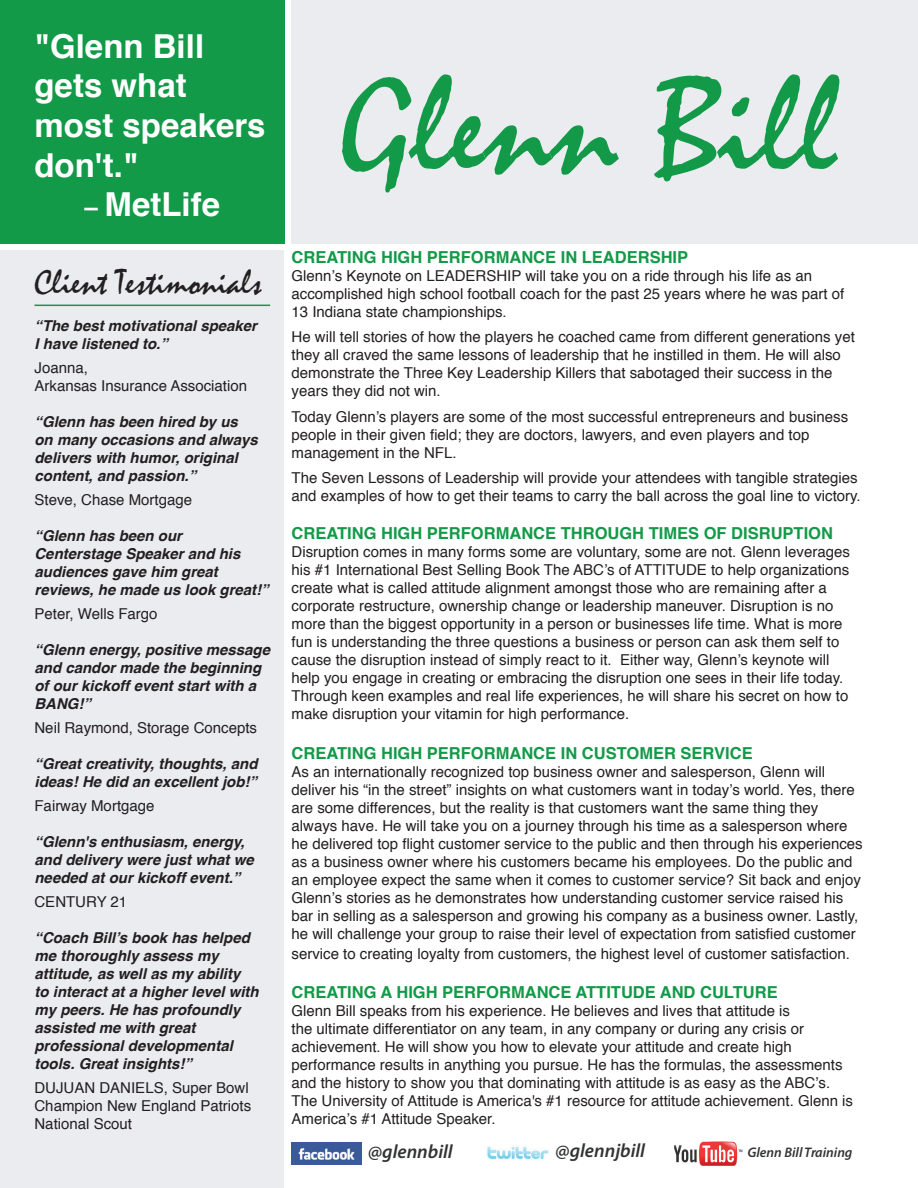
<style>
.page{position:relative;width:918px;height:1188px;background:#fff}
.page>*{position:absolute;margin:0;border:0;box-sizing:border-box;transform-origin:0 0}
.t1{font:142.65px "Mistral";color:#129a48}
.t2{font:36px "Mistral";color:#231f20}
.t3{font:700 33px/39.6px "Helvetica";color:#fff}
.t4{font:italic 600 19.2px "Myriad Pro";color:#323333}
.t5{font:700 16.5px "Helvetica";color:#129a48}
.t6{font:15px/18px "Helvetica";color:#231f20}
.t7{font:italic 700 15px/18px "Helvetica";color:#231f20}
.t8{font:italic 600 13.95px "Myriad Pro";color:#323333}
.s1{font-size:24px}
</style>
<div class="page">
<div style="left:292px;top:0;width:626px;height:243px;background:#ebecf0"></div>
<div style="left:0;top:251px;width:284px;height:937px;background:#ebecf0"></div>
<div style="left:0;top:0;width:284px;height:243px;background:#129a48"></div>
<hr style="left:34px;top:305px;width:236px;height:1px;background:#129a48">
<img style="left:292px;top:1142px;width:69px;height:23px">
<img style="left:674px;top:1141px;width:69px;height:25px">
<img style="left:487px;top:1146px;width:62px;height:13px">
<p class="t3" style="left:34px;top:27px;width:233px">"Glenn Bill gets what most speakers don't."</p>
<p class="t3" style="left:85px;top:185px;width:137px"><span class="s1">–</span> MetLife</p>
<p class="t2" style="left:34px;top:262px;width:229px">Client Testimonials</p>
<p class="t7" style="left:34px;top:317px;width:224px">“The best motivational speaker</p>
<p class="t7" style="left:34px;top:335px;width:135px">I have listened to.”</p>
<p class="t6" style="left:34px;top:360px;width:55px">Joanna,</p>
<p class="t6" style="left:34px;top:378px;width:214px">Arkansas Insurance Association</p>
<p class="t7" style="left:34px;top:413px;width:225px">“Glenn has been hired by us on many occasions and always delivers with humor, original content, and passion.”</p>
<p class="t6" style="left:34px;top:492px;width:159px">Steve, Chase Mortgage</p>
<p class="t7" style="left:34px;top:527px;width:236px">“Glenn has been our<br>Centerstage Speaker and his audiences gave him great reviews, he made us look great!”</p>
<p class="t6" style="left:34px;top:606px;width:125px">Peter, Wells Fargo</p>
<p class="t7" style="left:34px;top:641px;width:237px">“Glenn energy, positive message and candor made the beginning of our kickoff event start with a<br>BANG!”</p>
<p class="t6" style="left:34px;top:720px;width:224px">Neil Raymond, Storage Concepts</p>
<p class="t7" style="left:34px;top:755px;width:225px">“Great creativity, thoughts, and ideas! He did an excellent job!”</p>
<p class="t6" style="left:34px;top:798px;width:122px">Fairway Mortgage</p>
<p class="t7" style="left:34px;top:833px;width:221px">“Glenn's enthusiasm, energy, and delivery were just what we needed at our kickoff event.”</p>
<p class="t6" style="left:34px;top:894px;width:94px">CENTURY 21</p>
<p class="t7" style="left:34px;top:929px;width:226px">“Coach Bill’s book has helped me thoroughly assess my attitude, as well as my ability<br>to interact at a higher level with my peers. He has profoundly assisted me with great professional developmental tools. Great insights!”</p>
<p class="t6" style="left:34px;top:1080px;width:218px">DUJUAN DANIELS, Super Bowl<br>Champion New England Patriots<br>National Scout</p>
<p class="t1" style="left:340px;top:48px;width:499px">Glenn Bill</p>
<p class="t5" style="left:292px;top:244px;width:398px">CREATING HIGH PERFORMANCE IN LEADERSHIP</p>
<p class="t6" style="left:292px;top:267px;width:554px">Glenn’s Keynote on LEADERSHIP will take you on a ride through his life as an accomplished high school football coach for the past 25 years where he was part of<br>13 Indiana state championships.</p>
<p class="t6" style="left:292px;top:329px;width:565px">He will tell stories of how the players he coached came from different generations yet they all craved the same lessons of leadership that he instilled in them. He will also demonstrate the Three Key Leadership Killers that sabotaged their success in the years they did not win.</p>
<p class="t6" style="left:292px;top:408px;width:558px">Today Glenn’s players are some of the most successful entrepreneurs and business people in their given field; they are doctors, lawyers, and even players and top management in the NFL.</p>
<p class="t6" style="left:292px;top:470px;width:571px">The Seven Lessons of Leadership will provide your attendees with tangible strategies and examples of how to get their teams to carry the ball across the goal line to victory.</p>
<p class="t5" style="left:292px;top:520px;width:543px">CREATING HIGH PERFORMANCE THROUGH TIMES OF DISRUPTION</p>
<p class="t6" style="left:292px;top:543px;width:560px">Disruption comes in many forms some are voluntary, some are not. Glenn leverages his #1 International Best Selling Book The ABC’s of ATTITUDE to help organizations create what is called attitude alignment amongst those who are remaining after a corporate restructure, ownership change or leadership maneuver. Disruption is no more than the biggest opportunity in a person or businesses life time. What is more fun is understanding the three questions a business or person can ask them self to cause the disruption instead of simply react to it. Either way, Glenn’s keynote will help you engage in creating or embracing the disruption one sees in their life today.<br>Through keen examples and real life experiences, he will share his secret on how to make disruption your vitamin for high performance.</p>
<p class="t5" style="left:292px;top:740px;width:463px">CREATING HIGH PERFORMANCE IN CUSTOMER SERVICE</p>
<p class="t6" style="left:292px;top:763px;width:573px">As an internationally recognized top business owner and salesperson, Glenn will deliver his “in the street” insights on what customers want in today’s world. Yes, there are some differences, but the reality is that customers want the same thing they always have. He will take you on a journey through his time as a salesperson where he delivered top flight customer service to the public and then through his experiences as a business owner where his customers became his employees. Do the public and an employee expect the same when it comes to customer service? Sit back and enjoy Glenn’s stories as he demonstrates how understanding customer service raised his bar in selling as a salesperson and growing his company as a business owner. Lastly, he will challenge your group to raise their level of expectation from satisfied customer</p>
<p class="t6" style="left:292px;top:945px;width:560px">service to creating loyalty from customers, the highest level of customer satisfaction.</p>
<p class="t5" style="left:292px;top:979px;width:488px">CREATING A HIGH PERFORMANCE ATTITUDE AND CULTURE</p>
<p class="t6" style="left:292px;top:1002px;width:563px">Glenn Bill speaks from his experience. He believes and lives that attitude is<br>the ultimate differentiator on any team, in any company or during any crisis or achievement. He will show you how to elevate your attitude and create high performance results in anything you pursue. He has the formulas, the assessments and the history to show you that dominating with attitude is as easy as the ABCʼs.<br>The University of Attitude is America's #1 resource for attitude achievement. Glenn is America’s #1 Attitude Speaker.</p>
<p class="t4" style="left:368px;top:1139px;width:86px">@glennbill</p>
<p class="t4" style="left:556px;top:1138px;width:91px">@glennjbill</p>
<p class="t8" style="left:747px;top:1144px;width:107px">Glenn Bill Training</p>
</div>
